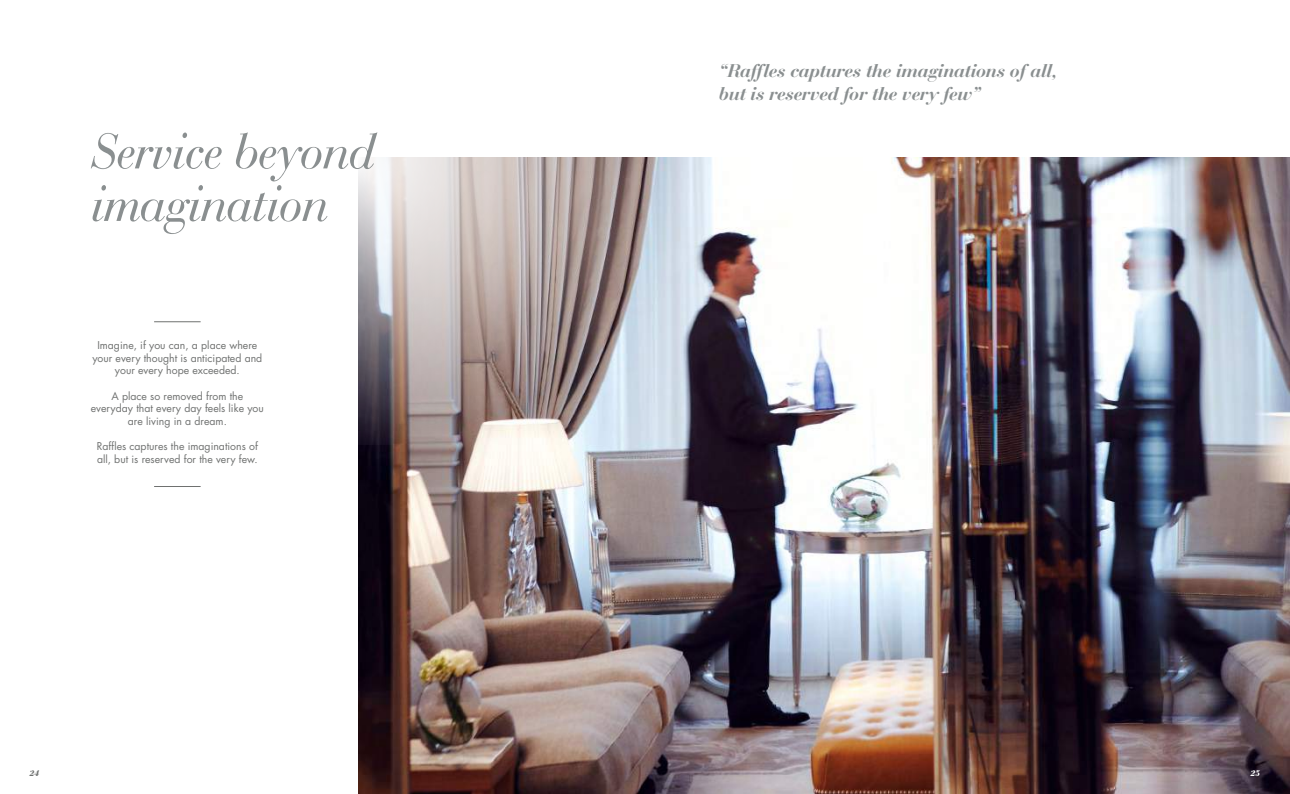
<style>
.page{position:relative;width:1290px;height:794px;background:#fff}
.page>*{position:absolute;margin:0;border:0;box-sizing:border-box;transform-origin:0 0}
.t1{font:italic 52.5px/52.5px "Bauer Bodoni BT";color:#8a8f90}
.t2{font:italic 700 19.25px/22.8px "Bauer Bodoni BT";color:#8a8f90}
.t3{font:10.5px/12.6px "Futura Std";color:#6f7170;text-align:center}
.t4{font:italic 900 8.75px "Bauer Bodoni BT";color:#6f7170}
.t5{font:italic 900 8.75px "Bauer Bodoni BT";color:#fff}
</style>
<div class="page">
<img style="left:358px;top:158px;width:932px;height:636px">
<svg style="left:358px;top:157px;width:293px;height:288px;background:#b1a6a6"></svg>
<hr style="left:154px;top:486px;width:47px;height:1px;background:#6f7170">
<hr style="left:154px;top:321px;width:47px;height:1px;background:#6f7170">
<h1 class="t1" style="left:92px;top:124px;width:284px">Service beyond imagination</h1>
<p class="t3" style="left:92px;top:339px;width:171px">Imagine, if you can, a place where your every thought is anticipated and your every hope exceeded.</p>
<p class="t3" style="left:91px;top:389px;width:174px">A place so removed from the everyday that every day feels like you are living in a dream.</p>
<p class="t3" style="left:97px;top:440px;width:163px;text-align:left">Raffles captures the imaginations of all, but is reserved for the very few.</p>
<h2 class="t2" style="left:719px;top:59px;width:340px">“Raffles captures the imaginations of all, but is reserved for the very few”</h2>
<p class="t4" style="left:30px;top:767px;width:11px">24</p>
<p class="t5" style="left:1251px;top:767px;width:11px">25</p>
</div>
